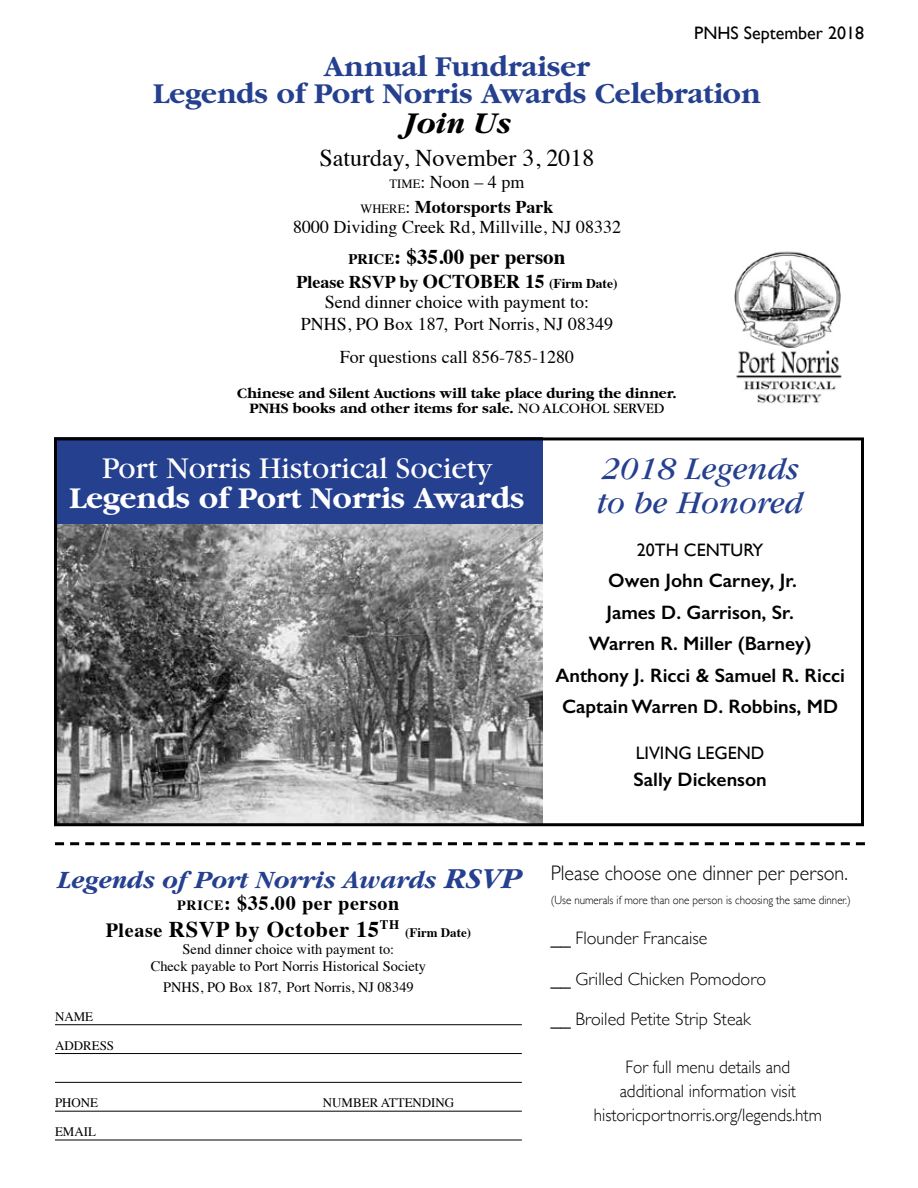
<style>
.page{position:relative;width:918px;height:1188px;background:#fff}
.page>*{position:absolute;margin:0;border:0;box-sizing:border-box;transform-origin:0 0}
.t1{font:italic 33px/34.5px "Garamond";color:#25408f}
.t2{font:31.5px "Garamond";color:#fff}
.t3{font:700 31.5px "Garamond";color:#fff}
.t4{font:italic 700 31.5px "Garamond";color:#000}
.t5{font:700 30px/27px "Garamond";color:#25408f;text-align:center}
.t6{font:italic 700 25.95px "Garamond";letter-spacing:-.01em;color:#25408f}
.t7{font:24px "Times";color:#000}
.t8{font:700 22.5px "Times";letter-spacing:.03em;color:#000}
.t9{font:300 21px "Gill Sans";color:#000;scale:.95 1}
.t10{font:700 21px "Times";color:#000}
.t11{font:700 20.1px "Times";letter-spacing:.03em;color:#000}
.t12{font:600 19.5px/31.5px "Gill Sans";color:#000;text-align:center}
.t13{font:18px/19.5px "Times";color:#000;text-align:center}
.t14{font:300 18px/24px "Gill Sans";color:#000;text-align:center;scale:.95 1}
.t15{font:300 18px "Gill Sans";color:#000}
.t16{font:18px "Gill Sans";color:#000}
.t17{font:700 18px/25.5px "Times";color:#000;text-align:center}
.t18{font:700 15px/15px "Garamond";color:#000;text-align:center}
.t19{font:14.4px/17.2px "Times";color:#000;text-align:center}
.t20{font:12.9px "Times";color:#000}
.t21{font:700 12.9px "Times";color:#000}
.t22{font:300 12px "Gill Sans";color:#000;scale:.92 1}
.s1{font-weight:400;font-size:12.6px}
.s2{font-weight:400}
.s3{font-size:14.7px}
.s4{font-weight:700}
.s5{font-weight:700;font-size:19.5px}
.s6{font-weight:700;font-size:13.5px}
.s7{font-size:30.3px}
.s8{font-size:14.1px}
.s9{font-size:20.1px}
</style>
<div class="page">
<hr style="left:55px;top:1024px;width:467px;height:1px;background:#000">
<hr style="left:55px;top:1053px;width:467px;height:1px;background:#000">
<hr style="left:55px;top:1082px;width:467px;height:1px;background:#000">
<hr style="left:55px;top:1111px;width:467px;height:1px;background:#000">
<hr style="left:55px;top:1140px;width:467px;height:1px;background:#000">
<svg style="left:55px;top:842px;width:810px;height:3px"></svg>
<img style="left:734px;top:251px;width:108px;height:153px">
<img style="left:58px;top:524px;width:484px;height:298px">
<div style="left:54px;top:437px;width:488px;height:87px;background:#25408f"></div>
<div style="left:54px;top:437px;width:810px;height:389px;border:3px solid #000"></div>
<p class="t16" style="left:694px;top:23px;width:171px">PNHS September 2018</p>
<h3 class="t5" style="left:153px;top:54px;width:609px">Annual Fundraiser<br>Legends of Port Norris Awards Celebration</h3>
<h2 class="t4" style="left:403px;top:106px;width:109px">Join Us</h2>
<h3 class="t7" style="left:319px;top:136px;width:277px">Saturday, November 3, 2018</h3>
<p class="t17" style="left:361px;top:167px;width:194px"><span class="s1">TIME</span><span class="s2">: Noon – 4 pm<br></span><span class="s1">WHERE</span><span class="s2">:</span> Motorsports Park</p>
<p class="t13" style="left:293px;top:216px;width:330px">8000 Dividing Creek Rd, Millville, NJ 08332</p>
<p class="t10" style="left:349px;top:237px;width:218px"><span class="s3">PRICE</span>: $35.00 per person</p>
<p class="t13" style="left:296px;top:271px;width:323px"><span class="s4">Please RSVP by</span> <span class="s5">OCTOBER 15</span> <span class="s6">(Firm Date)<br></span>Send dinner choice with payment to:</p>
<p class="t13" style="left:301px;top:305px;width:314px;line-height:33.6px">PNHS, PO Box 187, Port Norris, NJ 08349<br>For questions call 856-785-1280</p>
<p class="t18" style="left:237px;top:386px;width:441px">Chinese and Silent Auctions will take place during the dinner.<br>PNHS books and other items for sale. <span class="s2">NO ALCOHOL SERVED</span></p>
<h2 class="t2" style="left:102px;top:452px;width:392px">Port Norris Historical Society</h2>
<h2 class="t3" style="left:69px;top:481px;width:457px">Legends of Port Norris Awards</h2>
<h1 class="t1" style="left:597px;top:452px;width:208px">2018 Legends to be Honored</h1>
<p class="t16" style="left:637px;top:539px;width:128px">20TH CENTURY</p>
<p class="t12" style="left:555px;top:565px;width:291px">Owen John Carney, Jr.<br>James D. Garrison, Sr.<br>Warren R. Miller (Barney)<br>Anthony J. Ricci &amp; Samuel R. Ricci<br>Captain Warren D. Robbins, MD</p>
<p class="t16" style="left:636px;top:742px;width:130px">LIVING LEGEND</p>
<p class="t12" style="left:633px;top:763px;width:135px">Sally Dickenson</p>
<h3 class="t6" style="left:56px;top:866px;width:466px">Legends of Port Norris Awards <span class="s7">RSVP</span></h3>
<p class="t11" style="left:177px;top:884px;width:224px"><span class="s8">PRICE</span>: $35.00 per person</p>
<p class="t8" style="left:106px;top:907px;width:295px"><span class="s9">Please</span> RSVP by October 15<sup>TH</sup></p>
<p class="t21" style="left:405px;top:920px;width:67px">(Firm Date)</p>
<p class="t19" style="left:151px;top:939px;width:277px">Send dinner choice with payment to:<br>Check payable to Port Norris Historical Society</p>
<p class="t19" style="left:163px;top:977px;width:252px">PNHS, PO Box 187, Port Norris, NJ 08349</p>
<p class="t20" style="left:55px;top:1004px;width:40px">NAME</p>
<p class="t20" style="left:55px;top:1033px;width:61px">ADDRESS</p>
<p class="t20" style="left:55px;top:1091px;width:45px">PHONE</p>
<p class="t20" style="left:323px;top:1091px;width:133px">NUMBER ATTENDING</p>
<p class="t20" style="left:55px;top:1120px;width:43px">EMAIL</p>
<p class="t9" style="left:551px;top:856px;width:314px">Please choose one dinner per person.</p>
<p class="t22" style="left:551px;top:890px;width:328px">(Use numerals if more than one person is choosing the same dinner.)</p>
<p class="t15" style="left:551px;top:924px;width:158px"><span class="s2">__</span> Flounder Francaise</p>
<p class="t15" style="left:551px;top:965px;width:217px"><span class="s2">__</span> Grilled Chicken Pomodoro</p>
<p class="t15" style="left:551px;top:1005px;width:202px"><span class="s2">__</span> Broiled Petite Strip Steak</p>
<p class="t14" style="left:594px;top:1055px;width:242px">For full menu details and additional information visit historicportnorris.org/legends.htm</p>
</div>
